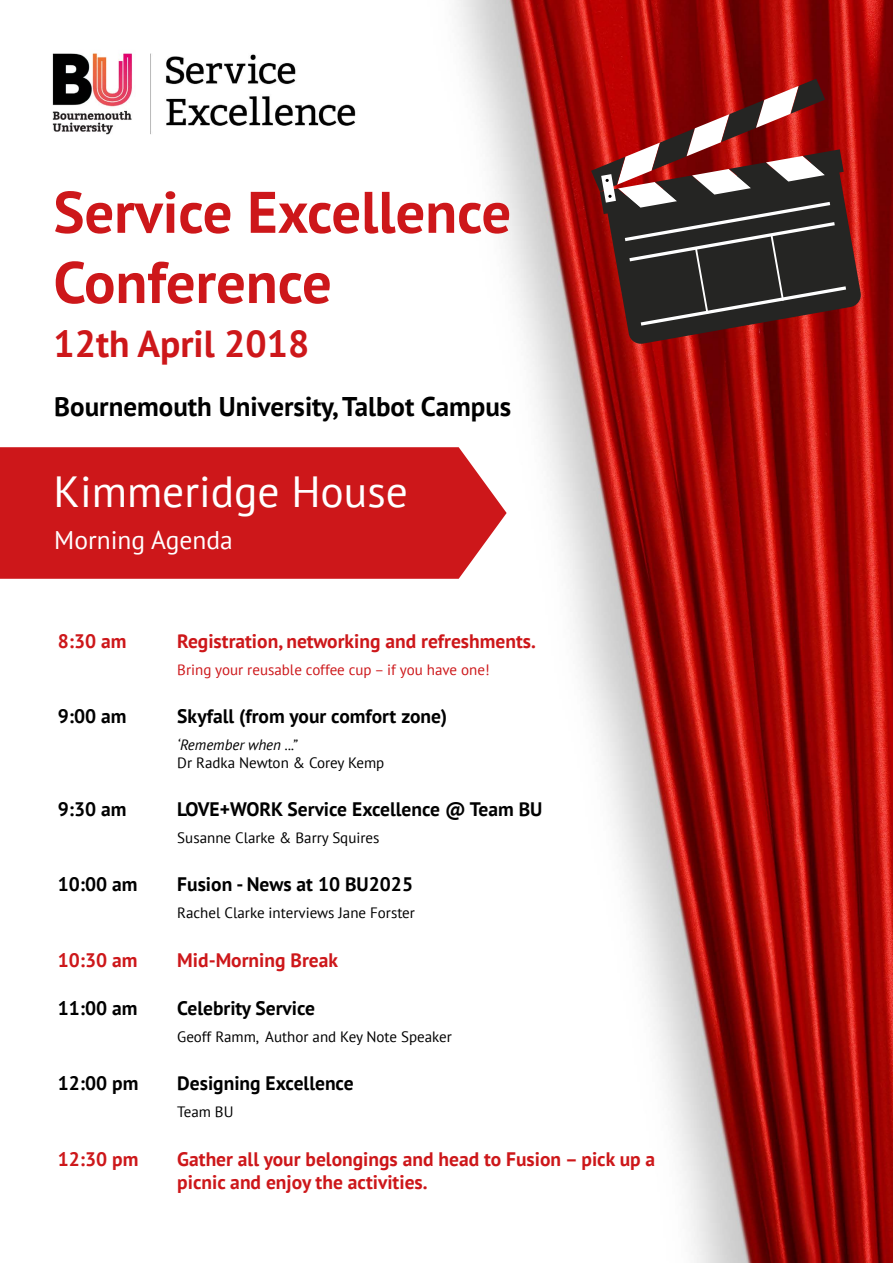
<style>
.page{position:relative;width:893px;height:1263px;background:#fff}
.page>*{position:absolute;margin:0;border:0;box-sizing:border-box;transform-origin:0 0}
.t1{font:700 58.5px/70.2px "PT Sans";color:#cd171a}
.t2{font:43.5px "PT Sans";color:#fff}
.t3{font:700 37.5px "PT Sans";color:#cd171a}
.t4{font:700 27px "PT Sans";color:#000}
.t5{font:25.5px "PT Sans";color:#fff}
.t6{font:700 19.5px "PT Sans";color:#000}
.t7{font:700 19.5px/23.4px "PT Sans";color:#cd171a}
.t8{font:15px "PT Sans";color:#000}
.t9{font:15px "PT Sans";color:#cd171a}
.t10{font:italic 15px "PT Sans";color:#000}
</style>
<div class="page">
<img style="left:456px;top:0;width:437px;height:1263px">
<img style="left:52px;top:53px;width:304px;height:82px">
<div style="left:0;top:447px;width:507px;height:132px;background:#cd171a"></div>
<svg style="left:606px;top:159px;width:256px;height:186px;background:#941713"></svg>
<svg style="left:591px;top:79px;width:259px;height:249px;background:#6b3433"></svg>
<h1 class="t1" style="left:53px;top:176px;width:459px">Service Excellence<br>Conference</h1>
<h3 class="t3" style="left:53px;top:318px;width:257px">12th April 2018</h3>
<h3 class="t4" style="left:54px;top:388px;width:459px">Bournemouth University, Talbot Campus</h3>
<h2 class="t2" style="left:53px;top:464px;width:356px">Kimmeridge House</h2>
<h3 class="t5" style="left:54px;top:524px;width:180px">Morning Agenda</h3>
<p class="t7" style="left:58px;top:629px;width:70px">8:30 am</p>
<p class="t7" style="left:177px;top:629px;width:360px">Registration, networking and refreshments.</p>
<p class="t9" style="left:177px;top:660px;width:314px">Bring your reusable coffee cup – if you have one!</p>
<p class="t6" style="left:58px;top:703px;width:70px">9:00 am</p>
<p class="t6" style="left:177px;top:703px;width:271px">Skyfall (from your comfort zone)</p>
<p class="t10" style="left:177px;top:735px;width:121px">‘Remember when ...”</p>
<p class="t8" style="left:177px;top:753px;width:209px">Dr Radka Newton &amp; Corey Kemp</p>
<p class="t6" style="left:58px;top:796px;width:70px">9:30 am</p>
<p class="t6" style="left:177px;top:796px;width:367px">LOVE+WORK Service Excellence @ Team BU</p>
<p class="t8" style="left:177px;top:828px;width:204px">Susanne Clarke &amp; Barry Squires</p>
<p class="t6" style="left:58px;top:872px;width:81px">10:00 am</p>
<p class="t6" style="left:177px;top:872px;width:237px">Fusion - News at 10 BU2025</p>
<p class="t8" style="left:177px;top:903px;width:239px">Rachel Clarke interviews Jane Forster</p>
<p class="t7" style="left:58px;top:948px;width:81px">10:30 am</p>
<p class="t7" style="left:177px;top:948px;width:162px">Mid-Morning Break</p>
<p class="t6" style="left:58px;top:995px;width:81px">11:00 am</p>
<p class="t6" style="left:177px;top:995px;width:139px">Celebrity Service</p>
<p class="t8" style="left:177px;top:1027px;width:276px">Geoff Ramm, Author and Key Note Speaker</p>
<p class="t6" style="left:58px;top:1070px;width:82px">12:00 pm</p>
<p class="t6" style="left:177px;top:1070px;width:178px">Designing Excellence</p>
<p class="t8" style="left:177px;top:1102px;width:58px">Team BU</p>
<p class="t7" style="left:58px;top:1146px;width:82px">12:30 pm</p>
<p class="t7" style="left:177px;top:1146px;width:479px">Gather all your belongings and head to Fusion – pick up a picnic and enjoy the activities.</p>
</div>
